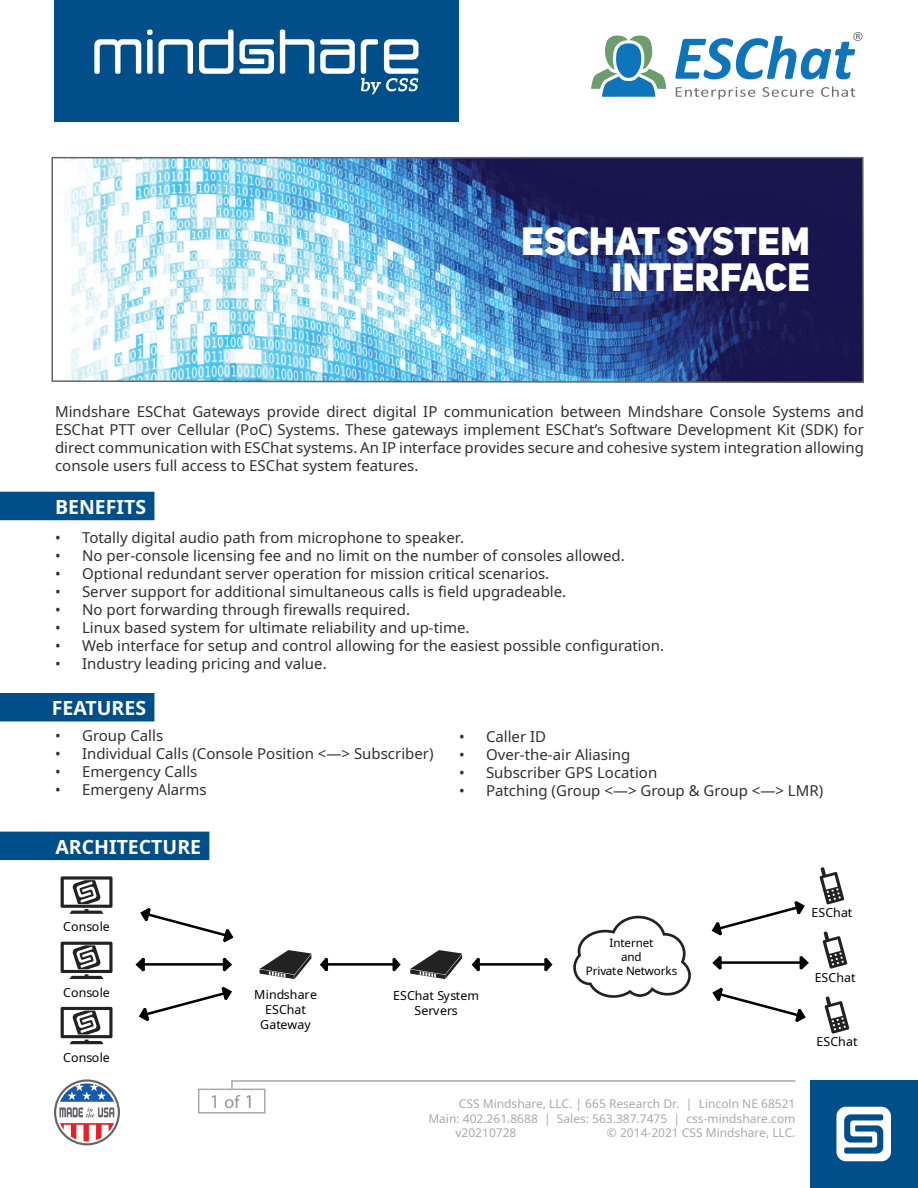
<style>
.page{position:relative;width:918px;height:1188px;background:#fff}
.page>*{position:absolute;margin:0;border:0;box-sizing:border-box;transform-origin:0 0}
.t1{font:italic 700 63.15px "Calibri";color:#0e75bb}
.t2{font:39px "Uni Sans Heavy CAPS";color:#fff}
.t3{font:700 19.5px "Noto Sans";color:#fff}
.t4{font:19.5px "Myriad Pro";color:#939598}
.t5{font:15px/18px "Noto Sans";color:#312f30;text-align:justify}
.t6{font:12.45px/14.9px "Noto Sans";letter-spacing:.005em;color:#000;text-align:center}
.t7{font:12px "Noto Sans";color:#a8a9ad}
.t8{font:11.55px/13.6px "Noto Sans";letter-spacing:-.015em;color:#000;text-align:center}
.s1{font-size:18px}
</style>
<div class="page">
<img style="left:51px;top:156px;width:813px;height:228px">
<div style="left:198px;top:1089px;width:68px;height:25px;background:#fff;border:2px solid #a8a9ad"></div>
<svg style="left:54px;top:1079px;width:66px;height:66px"></svg>
<svg style="left:230px;top:1080px;width:566px;height:10px"></svg>
<div style="left:810px;top:1080px;width:108px;height:108px;background:#004f8a"></div>
<svg style="left:836px;top:1107px;width:55px;height:54px"></svg>
<div style="left:54px;top:0;width:405px;height:122px;background:#004f8a"></div>
<svg style="left:159px;top:39px;width:34px;height:35px"></svg>
<svg style="left:94px;top:39px;width:47px;height:35px"></svg>
<div style="left:147px;top:39px;width:6px;height:35px;background:#fff;border-radius:2px"></div>
<svg style="left:147px;top:30px;width:6px;height:5px"></svg>
<svg style="left:280px;top:30px;width:34px;height:44px"></svg>
<svg style="left:320px;top:39px;width:35px;height:35px"></svg>
<svg style="left:199px;top:30px;width:75px;height:44px"></svg>
<svg style="left:361px;top:39px;width:57px;height:55px"></svg>
<div style="left:0;top:492px;width:154px;height:28px;background:#004f8a"></div>
<div style="left:0;top:693px;width:154px;height:29px;background:#004f8a"></div>
<div style="left:0;top:832px;width:209px;height:28px;background:#004f8a"></div>
<svg style="left:676px;top:87px;width:79px;height:12px"></svg>
<svg style="left:762px;top:87px;width:52px;height:10px"></svg>
<svg style="left:821px;top:86px;width:34px;height:11px"></svg>
<svg style="left:853px;top:32px;width:10px;height:9px"></svg>
<svg style="left:591px;top:35px;width:75px;height:62px"></svg>
<svg style="left:61px;top:876px;width:52px;height:38px"></svg>
<svg style="left:61px;top:942px;width:52px;height:37px"></svg>
<svg style="left:61px;top:1007px;width:52px;height:37px"></svg>
<svg style="left:260px;top:950px;width:51px;height:29px"></svg>
<svg style="left:410px;top:950px;width:52px;height:29px"></svg>
<svg style="left:320px;top:957px;width:8px;height:15px"></svg>
<hr style="left:326px;top:963px;width:68px;height:3px;background:#000">
<svg style="left:390px;top:957px;width:11px;height:15px"></svg>
<svg style="left:471px;top:957px;width:9px;height:15px"></svg>
<hr style="left:478px;top:963px;width:68px;height:3px;background:#000">
<svg style="left:542px;top:957px;width:11px;height:15px"></svg>
<svg style="left:820px;top:867px;width:24px;height:38px"></svg>
<svg style="left:823px;top:931px;width:24px;height:38px"></svg>
<svg style="left:825px;top:996px;width:24px;height:38px"></svg>
<svg style="left:135px;top:907px;width:99px;height:65px"></svg>
<svg style="left:138px;top:986px;width:94px;height:36px"></svg>
<svg style="left:711px;top:901px;width:94px;height:35px"></svg>
<svg style="left:712px;top:956px;width:97px;height:66px"></svg>
<svg style="left:573px;top:916px;width:118px;height:82px"></svg>
<p class="t1" style="left:673px;top:13px;width:182px">ESChat</p>
<p class="t2" style="left:521px;top:216px;width:290px">ESCHAT SYSTEM</p>
<p class="t2" style="left:611px;top:252px;width:200px">INTERFACE</p>
<p class="t5" style="left:55px;top:403px;width:810px">Mindshare ESChat Gateways provide direct digital IP communication between Mindshare Console Systems and ESChat PTT over Cellular (PoC) Systems. These gateways implement ESChat’s Software Development Kit (SDK) for direct communication with ESChat systems. An IP interface provides secure and cohesive system integration allowing console users full access to ESChat system features.</p>
<p class="t3" style="left:55px;top:493px;width:93px">BENEFITS</p>
<p class="t5" style="left:55px;top:529px;width:411px">• Totally digital audio path from microphone to speaker.</p>
<p class="t5" style="left:55px;top:547px;width:571px">• No per-console licensing fee and no limit on the number of consoles allowed.</p>
<p class="t5" style="left:55px;top:565px;width:496px">• Optional redundant server operation for mission critical scenarios.</p>
<p class="t5" style="left:55px;top:583px;width:513px">• Server support for additional simultaneous calls is field upgradeable.</p>
<p class="t5" style="left:55px;top:601px;width:356px">• No port forwarding through firewalls required.</p>
<p class="t5" style="left:55px;top:619px;width:416px">• Linux based system for ultimate reliability and up-time.</p>
<p class="t5" style="left:55px;top:637px;width:611px">• Web interface for setup and control allowing for the easiest possible configuration.</p>
<p class="t5" style="left:55px;top:655px;width:273px">• Industry leading pricing and value.</p>
<p class="t3" style="left:52px;top:694px;width:96px">FEATURES</p>
<p class="t5" style="left:55px;top:727px;width:110px">• Group Calls</p>
<p class="t5" style="left:55px;top:745px;width:380px">• Individual Calls (Console Position &lt;—&gt; Subscriber)</p>
<p class="t5" style="left:55px;top:763px;width:144px">• Emergency Calls</p>
<p class="t5" style="left:55px;top:781px;width:153px">• Emergeny Alarms</p>
<p class="t3" style="left:55px;top:833px;width:147px">ARCHITECTURE</p>
<p class="t6" style="left:63px;top:920px;width:48px">Console</p>
<p class="t5" style="left:459px;top:728px;width:89px">• Caller ID</p>
<p class="t5" style="left:459px;top:746px;width:173px">• Over-the-air Aliasing</p>
<p class="t5" style="left:459px;top:764px;width:200px">• Subscriber GPS Location</p>
<p class="t5" style="left:459px;top:782px;width:366px">• Patching (Group &lt;—&gt; Group &amp; Group &lt;—&gt; LMR)</p>
<p class="t8" style="left:586px;top:937px;width:93px">Internet<br>and<br>Private Networks</p>
<p class="t6" style="left:812px;top:906px;width:42px">ESChat</p>
<p class="t6" style="left:815px;top:970px;width:42px">ESChat</p>
<p class="t6" style="left:63px;top:985px;width:48px">Console</p>
<p class="t6" style="left:63px;top:1050px;width:48px">Console</p>
<p class="t6" style="left:254px;top:987px;width:64px">Mindshare<br>ESChat<br>Gateway</p>
<p class="t6" style="left:393px;top:989px;width:87px">ESChat System<br>Servers</p>
<p class="t4" style="left:210px;top:1089px;width:46px">1<span class="s1">of</span>1</p>
<p class="t7" style="left:459px;top:1096px;width:338px">CSS Mindshare, LLC. | 665 Research Dr. | Lincoln NE 68521</p>
<p class="t7" style="left:428px;top:1110px;width:369px">Main: 402.261.8688 | Sales: 563.387.7475 | css-mindshare.com</p>
<p class="t7" style="left:455px;top:1124px;width:63px">v20210728</p>
<p class="t7" style="left:607px;top:1124px;width:190px">© 2014-2021 CSS Mindshare, LLC.</p>
<p class="t6" style="left:817px;top:1035px;width:42px">ESChat</p>
</div>
